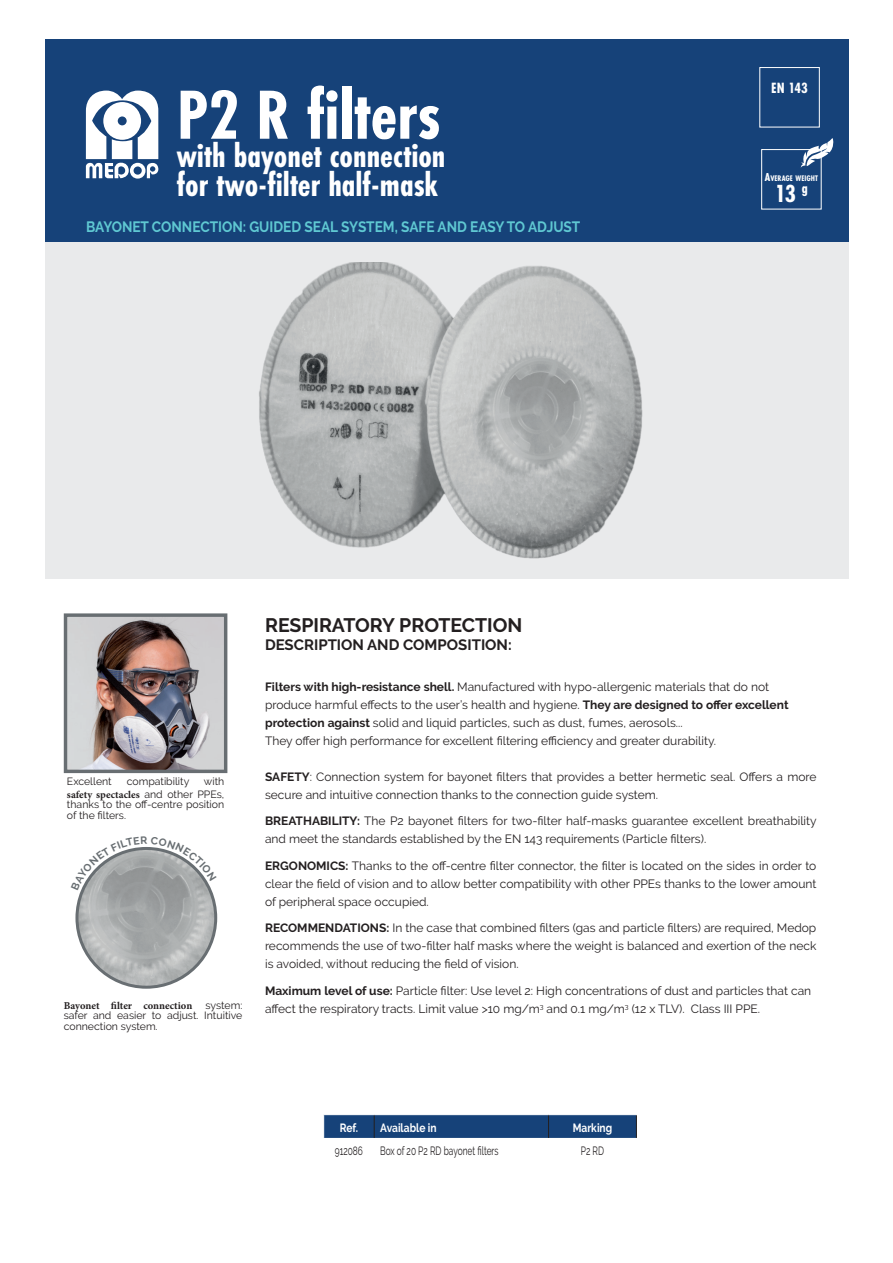
<style>
.page{position:relative;width:893px;height:1263px;background:#fff}
.page>*{position:absolute;margin:0;border:0;box-sizing:border-box;transform-origin:0 0}
.t1{font:700 72px "Futura PT Cond";color:#fff}
.t2{font:700 34.5px/28.5px "Futura PT Cond";color:#fff}
.t3{font:700 25.65px "Futura PT Cond";color:#fff}
.t4{font:700 19.5px "Raleway";color:#231f20}
.t5{font:700 15.45px "Futura PT Cond";color:#fff}
.t6{font:700 15px "Raleway";color:#5fc8d2;scale:.91 1}
.t7{font:700 15px "Raleway";color:#231f20}
.t8{font:12px/18px "Raleway";color:#231f20}
.t9{font:12px "Raleway";color:#231f20;scale:.7 1}
.t10{font:700 12px "Raleway";color:#fff;scale:.85 1}
.t11{font:10.5px/10.5px "Raleway";color:#231f20;text-align:justify}
.t12{font:700 10.5px "Minion Pro";color:#231f20}
.t13{font:700 8.4px "Futura PT Cond";color:#fff}
.s1{font-size:12px}
.s2{font-family:"Raleway";font-weight:400}
.s3{font-weight:700}
</style>
<div class="page">
<div style="left:45px;top:213px;width:803px;height:366px;background:#e9eaeb"></div>
<div style="left:45px;top:40px;width:803px;height:202px;background:#164279"></div>
<div style="left:759px;top:67px;width:61px;height:61px;border:1px solid #fff"></div>
<div style="left:761px;top:149px;width:61px;height:61px;border:1px solid #fff"></div>
<svg style="left:801px;top:138px;width:33px;height:30px"></svg>
<svg style="left:86px;top:91px;width:72px;height:88px"></svg>
<img style="left:77px;top:848px;width:139px;height:139px;border-radius:69px">
<svg style="left:323px;top:1115px;width:314px;height:23px;background:#194479"></svg>
<img style="left:68px;top:617px;width:155px;height:152px">
<div style="left:64px;top:613px;width:163px;height:160px;border:3px solid #686e72"></div>
<img style="left:259px;top:263px;width:384px;height:296px">
<svg style="left:81px;top:847px;width:131px;height:43px"></svg>
<h1 class="t1" style="left:177px;top:73px;width:265px">P2 R filters</h1>
<h2 class="t2" style="left:177px;top:142px;width:270px">with bayonet connection for two-filter half-mask</h2>
<p class="t6" style="left:86px;top:218px;width:544px">BAYONET CONNECTION: GUIDED SEAL SYSTEM, SAFE AND EASY TO ADJUST</p>
<p class="t5" style="left:771px;top:78px;width:38px">EN 143</p>
<p class="t13" style="left:765px;top:173px;width:54px"><span class="s1">A</span>VERAGE WEIGHT</p>
<h3 class="t3" style="left:775px;top:178px;width:35px">13 <sup>g</sup></h3>
<p class="t11" style="left:67px;top:776px;width:46px">Excellent</p>
<p class="t11" style="left:127px;top:776px;width:64px">compatibility</p>
<p class="t11" style="left:204px;top:776px;width:22px">with</p>
<p class="t12" style="left:67px;top:787px;width:159px">safety spectacles <span class="s2">and other PPEs,</span></p>
<p class="t11" style="left:67px;top:799px;width:159px">thanks to the off-centre position of the filters.</p>
<p class="t12" style="left:64px;top:998px;width:130px">Bayonet filter connection</p>
<p class="t11" style="left:64px;top:1000px;width:180px;text-indent:142px">system: safer and easier to adjust. Intuitive connection system.</p>
<h3 class="t4" style="left:265px;top:614px;width:259px">RESPIRATORY PROTECTION</h3>
<p class="t7" style="left:265px;top:636px;width:248px">DESCRIPTION AND COMPOSITION:</p>
<p class="t8" style="left:265px;top:677px;width:525px"><span class="s3">Filters with high-resistance shell.</span> Manufactured with hypo-allergenic materials that do not produce harmful effects to the user’s health and hygiene. <span class="s3">They are designed to offer excellent protection against</span> solid and liquid particles, such as dust, fumes, aerosols...<br>They offer high performance for excellent filtering efficiency and greater durability.</p>
<p class="t8" style="left:265px;top:767px;width:553px"><span class="s3">SAFETY</span>: Connection system for bayonet filters that provides a better hermetic seal. Offers a more secure and intuitive connection thanks to the connection guide system.</p>
<p class="t8" style="left:265px;top:812px;width:553px"><span class="s3">BREATHABILITY:</span> The P2 bayonet filters for two-filter half-masks guarantee excellent breathability and meet the standards established by the EN 143 requirements (Particle filters).</p>
<p class="t8" style="left:265px;top:856px;width:553px;text-align:justify"><span class="s3">ERGONOMICS:</span> Thanks to the off-centre filter connector, the filter is located on the sides in order to clear the field of vision and to allow better compatibility with other PPEs thanks to the lower amount of peripheral space occupied.</p>
<p class="t8" style="left:265px;top:919px;width:553px;text-align:justify"><span class="s3">RECOMMENDATIONS:</span> In the case that combined filters (gas and particle filters) are required, Medop recommends the use of two-filter half masks where the weight is balanced and exertion of the neck is avoided, without reducing the field of vision.</p>
<p class="t8" style="left:265px;top:981px;width:548px"><span class="s3">Maximum level of use:</span> Particle filter: Use level 2: High concentrations of dust and particles that can affect the respiratory tracts. Limit value &gt;10 mg/m<sup>3</sup> and 0.1 mg/m<sup>3</sup> (12 x TLV). Class III PPE.</p>
<p class="t10" style="left:340px;top:1121px;width:23px">Ref.</p>
<p class="t10" style="left:380px;top:1121px;width:68px">Available in</p>
<p class="t10" style="left:573px;top:1121px;width:48px">Marking</p>
<p class="t9" style="left:335px;top:1144px;width:42px">912086</p>
<p class="t9" style="left:380px;top:1144px;width:171px">Box of 20 P2 RD bayonet filters</p>
<p class="t9" style="left:581px;top:1144px;width:35px">P2 RD</p>
</div>
